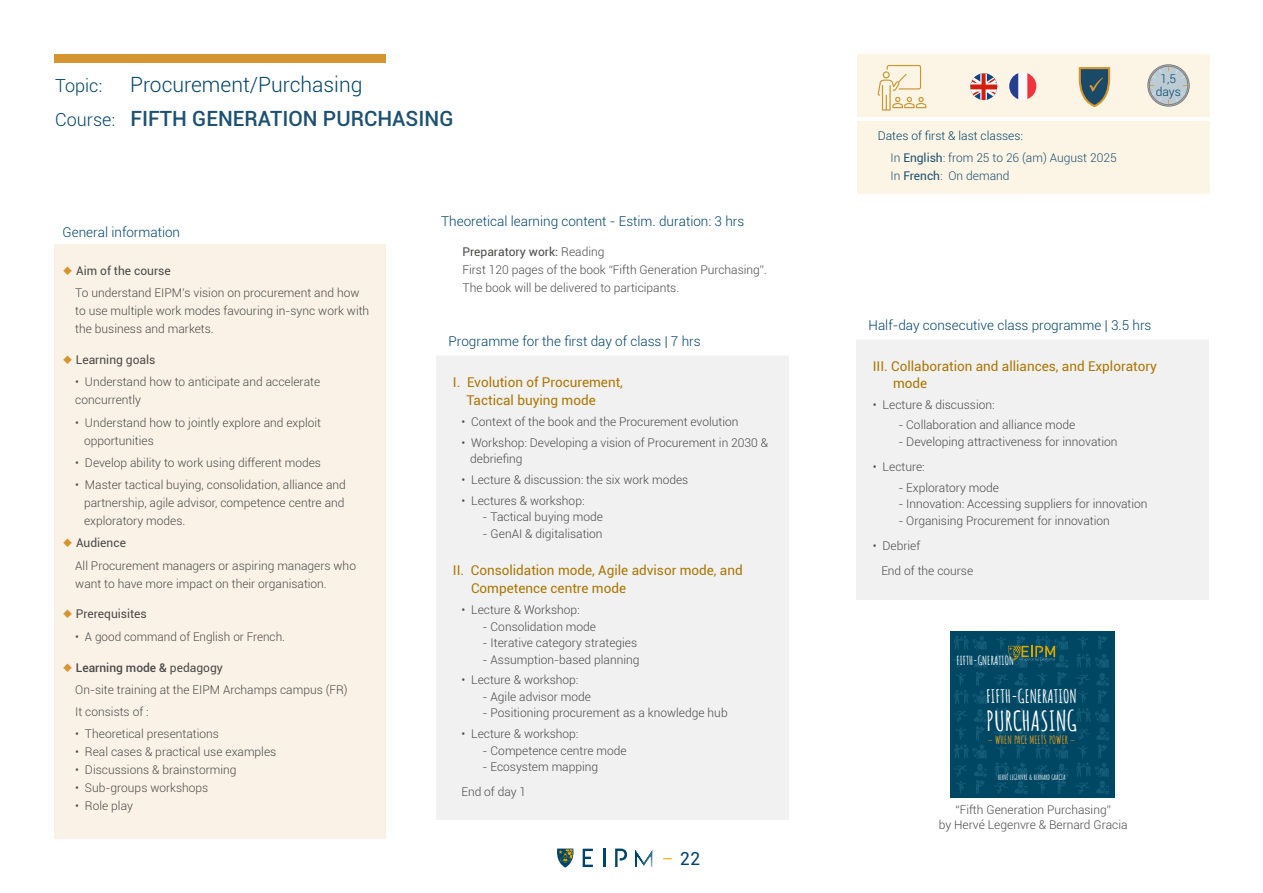
<style>
.page{position:relative;width:1263px;height:893px;background:#fff}
.page>*{position:absolute;margin:0;border:0;box-sizing:border-box;transform-origin:0 0}
.t1{font:700 27.15px "Amatic SC";color:#fff}
.t2{font:500 21px/33.8px "Roboto";color:#1d5071}
.t3{font:700 18.15px "Amatic SC";color:#fff}
.t4{font:300 18px "Roboto";color:#004369}
.t5{font:18px "Roboto";color:#004369}
.t6{font:13.5px/18px "Roboto";color:#a97604}
.t7{font:300 13.5px "Roboto";color:#004369}
.t8{font:700 12.15px "Amatic SC";color:#fff}
.t9{font:300 12px/18px "Roboto";color:#4a4a49}
.t10{font:300 12px/22.2px "Roboto";color:#1d5071}
.t11{font:12px "Roboto";color:#4a4a49}
.t12{font:300 12px/13.5px "Roboto";color:#004369;text-align:center}
.t13{font:700 11.1px "Amatic SC";color:#e29b1c}
.t14{font:700 7.2px "Amatic SC";color:#fff}
.s1{font-weight:300;color:#004369}
.s2{font-weight:300;font-size:18px;color:#004369}
.s3{color:#d59530}
.s4{font-weight:400}
.s5{font-weight:500}
.s6{color:#004369}
</style>
<div class="page">
<svg style="left:603px;top:849px;width:2px;height:18px"></svg>
<svg style="left:583px;top:849px;width:10px;height:18px"></svg>
<svg style="left:615px;top:849px;width:12px;height:18px"></svg>
<svg style="left:635px;top:849px;width:18px;height:18px"></svg>
<svg style="left:557px;top:849px;width:17px;height:18px"></svg>
<div style="left:54px;top:245px;width:332px;height:594px;background:#faf2e6"></div>
<div style="left:856px;top:121px;width:353px;height:72px;background:#fcf4e5"></div>
<div style="left:54px;top:54px;width:332px;height:9px;background:#d59530"></div>
<div style="left:436px;top:352px;width:353px;height:467px;background:#f1f1f1"></div>
<div style="left:436px;top:348px;width:353px;height:7px;background:#fff"></div>
<div style="left:856px;top:336px;width:353px;height:264px;background:#f1f1f1"></div>
<div style="left:856px;top:332px;width:353px;height:7px;background:#fff"></div>
<div style="left:950px;top:631px;width:165px;height:166px;background:#004764"></div>
<svg style="left:993px;top:636px;width:122px;height:162px"></svg>
<svg style="left:950px;top:636px;width:37px;height:162px"></svg>
<div style="left:856px;top:54px;width:353px;height:62px;background:#fcf4e5"></div>
<svg style="left:1147px;top:64px;width:43px;height:43px"></svg>
<svg style="left:970px;top:73px;width:27px;height:27px"></svg>
<svg style="left:1009px;top:72px;width:27px;height:28px"></svg>
<svg style="left:877px;top:65px;width:49px;height:46px"></svg>
<svg style="left:1079px;top:67px;width:31px;height:40px"></svg>
<h2 class="t2" style="left:55px;top:70px;width:400px;text-indent:75px"><span class="s1">Procurement/Purchasing<br></span><span class="s2">Course:</span> FIFTH GENERATION PURCHASING</h2>
<h3 class="t4" style="left:55px;top:79px;width:49px">Topic:</h3>
<p class="t7" style="left:63px;top:223px;width:119px">General information</p>
<p class="t9" style="left:75px;top:259px;width:286px;line-height:22.2px;text-indent:-13px"><span class="s3">◆</span> <span class="s4">Aim of the course<br></span>To understand EIPM’s vision on procurement and how</p>
<p class="t9" style="left:75px;top:302px;width:296px">to use multiple work modes favouring in-sync work with the business and markets.</p>
<p class="t11" style="left:63px;top:355px;width:94px"><span class="s3">◆</span> Learning goals</p>
<p class="t9" style="left:75px;top:373px;width:246px">• Understand how to anticipate and accelerate concurrently</p>
<p class="t9" style="left:84px;top:413px;width:239px;text-indent:-9px">• Understand how to jointly explore and exploit opportunities</p>
<p class="t9" style="left:75px;top:453px;width:247px">• Develop ability to work using different modes</p>
<p class="t9" style="left:84px;top:476px;width:263px;text-align:justify;text-indent:-9px">• Master tactical buying, consolidation, alliance and partnership, agile advisor, competence centre and exploratory modes.</p>
<p class="t9" style="left:75px;top:532px;width:282px;line-height:22.2px;text-indent:-13px"><span class="s3">◆</span> <span class="s4">Audience<br></span>All Procurement managers or aspiring managers who</p>
<p class="t9" style="left:75px;top:574px;width:253px">want to have more impact on their organisation.</p>
<p class="t11" style="left:63px;top:609px;width:86px"><span class="s3">◆</span> Prerequisites</p>
<p class="t9" style="left:75px;top:628px;width:211px">• A good command of English or French.</p>
<p class="t9" style="left:75px;top:656px;width:274px;line-height:22.2px;text-indent:-13px"><span class="s3">◆</span> <span class="s5">Learning mode &amp;</span> <span class="s4">pedagogy<br></span>On-site training at the EIPM Archamps campus (FR)<br>It consists of :</p>
<p class="t9" style="left:75px;top:725px;width:145px">• Theoretical presentations</p>
<p class="t9" style="left:75px;top:743px;width:203px">• Real cases &amp; practical use examples</p>
<p class="t9" style="left:75px;top:761px;width:163px">• Discussions &amp; brainstorming</p>
<p class="t9" style="left:75px;top:779px;width:135px">• Sub-groups workshops</p>
<p class="t9" style="left:75px;top:797px;width:59px">• Role play</p>
<p class="t7" style="left:441px;top:212px;width:305px">Theoretical learning content - Estim. duration: 3 hrs</p>
<p class="t9" style="left:462px;top:242px;width:306px"><span class="s4">Preparatory work:</span> Reading<br>First 120 pages of the book “Fifth Generation Purchasing”.<br>The book will be delivered to participants.</p>
<p class="t7" style="left:449px;top:332px;width:254px">Programme for the first day of class | 7 hrs</p>
<p class="t6" style="left:466px;top:375px;width:158px;text-indent:-13px">I. Evolution of Procurement,<br>Tactical buying mode</p>
<p class="t9" style="left:461px;top:412px;width:279px">• Context of the book and the Procurement evolution</p>
<p class="t9" style="left:470px;top:434px;width:300px;line-height:16.5px;text-indent:-9px">• Workshop: Developing a vision of Procurement in 2030 &amp; debriefing</p>
<p class="t9" style="left:461px;top:470px;width:228px">• Lecture &amp; discussion: the six work modes</p>
<p class="t9" style="left:461px;top:491px;width:125px">• Lectures &amp; workshop:</p>
<p class="t9" style="left:483px;top:508px;width:122px">- Tactical buying mode</p>
<p class="t9" style="left:483px;top:524px;width:121px">- GenAI &amp; digitalisation</p>
<p class="t6" style="left:471px;top:563px;width:273px;text-indent:-18px">II. Consolidation mode, Agile advisor mode, and<br>Competence centre mode</p>
<p class="t9" style="left:461px;top:600px;width:120px">• Lecture &amp; Workshop:</p>
<p class="t9" style="left:483px;top:617px;width:115px">- Consolidation mode</p>
<p class="t9" style="left:483px;top:633px;width:156px">- Iterative category strategies</p>
<p class="t9" style="left:483px;top:650px;width:158px">- Assumption-based planning</p>
<p class="t9" style="left:461px;top:671px;width:119px">• Lecture &amp; workshop:</p>
<p class="t9" style="left:483px;top:687px;width:110px">- Agile advisor mode</p>
<p class="t9" style="left:483px;top:704px;width:246px">- Positioning procurement as a knowledge hub</p>
<p class="t9" style="left:461px;top:724px;width:119px">• Lecture &amp; workshop:</p>
<p class="t9" style="left:483px;top:741px;width:145px">- Competence centre mode</p>
<p class="t9" style="left:461px;top:754px;width:138px;line-height:25px;text-indent:21px">- Ecosystem mapping<br>End of day 1</p>
<h3 class="t5" style="left:680px;top:851px;width:22px">22</h3>
<p class="t10" style="left:890px;top:124px;width:228px;text-indent:-13px"><span class="s6">Dates of first &amp; last classes:<br></span>In <span class="s4">English</span>: from 25 to 26 (am) August 2025</p>
<p class="t10" style="left:890px;top:164px;width:120px">In <span class="s4">French</span>: On demand</p>
<p class="t12" style="left:1156px;top:71px;width:27px">1,5 days</p>
<p class="t7" style="left:868px;top:316px;width:284px">Half-day consecutive class programme | 3.5 hrs</p>
<p class="t6" style="left:893px;top:359px;width:266px;line-height:16.5px;text-indent:-20px">III. Collaboration and alliances, and Exploratory mode</p>
<p class="t9" style="left:873px;top:395px;width:123px">• Lecture &amp; discussion:</p>
<p class="t9" style="left:898px;top:416px;width:178px">- Collaboration and alliance mode</p>
<p class="t9" style="left:898px;top:432px;width:221px">- Developing attractiveness for innovation</p>
<p class="t9" style="left:873px;top:457px;width:53px">• Lecture:</p>
<p class="t9" style="left:898px;top:478px;width:102px">- Exploratory mode</p>
<p class="t9" style="left:898px;top:494px;width:251px">- Innovation: Accessing suppliers for innovation</p>
<p class="t9" style="left:898px;top:511px;width:213px">- Organising Procurement for innovation</p>
<p class="t9" style="left:881px;top:532px;width:93px;line-height:25px;text-indent:-9px">• Debrief<br>End of the course</p>
<p class="t8" style="left:956px;top:653px;width:59px">FIFTH-GNERATION</p>
<h3 class="t3" style="left:986px;top:687px;width:92px">FIFTH-GENERATION</h3>
<h1 class="t1" style="left:986px;top:705px;width:92px">PURCHASING</h1>
<p class="t13" style="left:988px;top:734px;width:89px">– WHEN PACE MEETS POWER –</p>
<p class="t14" style="left:998px;top:774px;width:69px">HERVÉ LEGENVRE &amp; BERNARD GRACIA</p>
<p class="t9" style="left:939px;top:802px;width:190px;line-height:15px;text-align:center">“Fifth Generation Purchasing”<br>by Hervé Legenvre &amp; Bernard Gracia</p>
</div>
